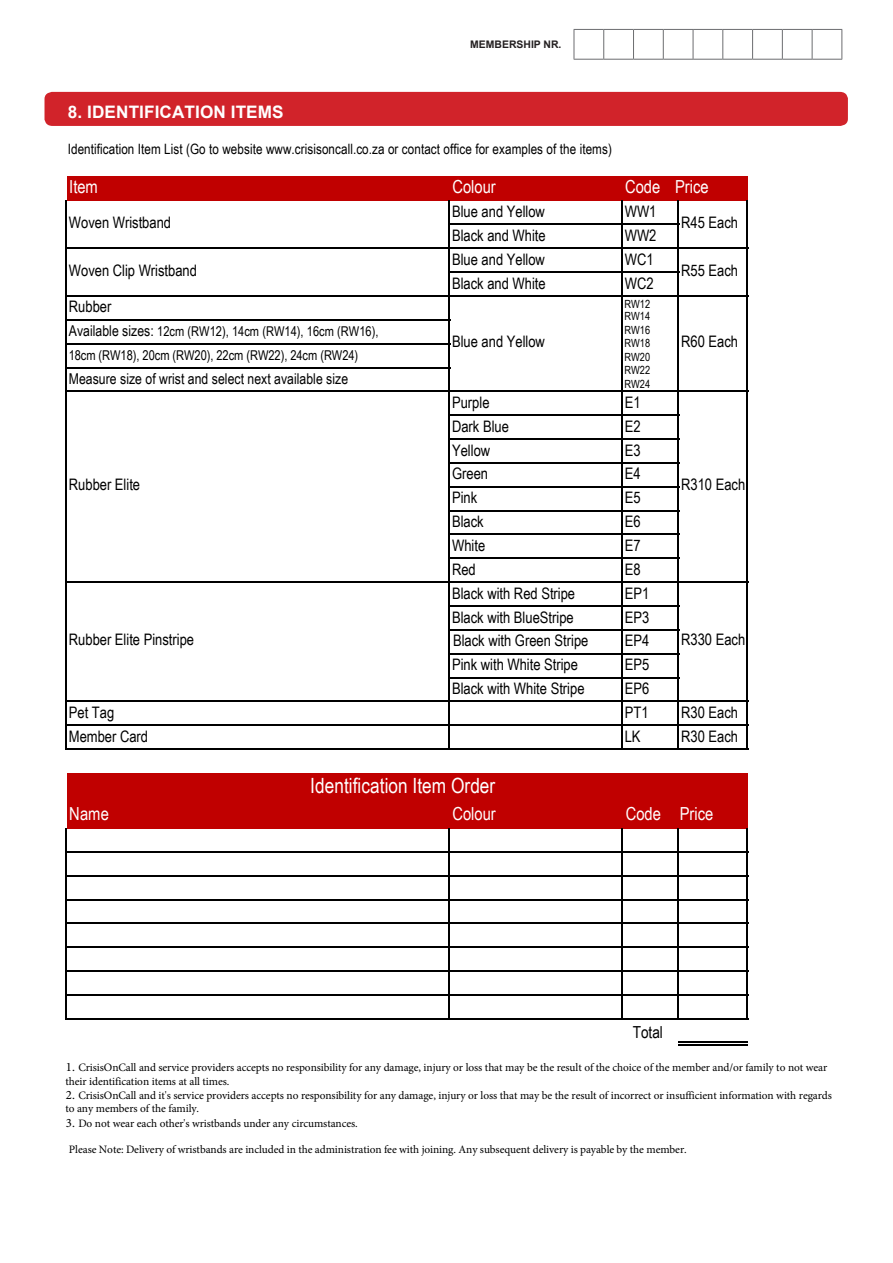
<style>
.page{position:relative;width:893px;height:1263px;background:#fff}
.page>*{position:absolute;margin:0;border:0;box-sizing:border-box;transform-origin:0 0}
.t1{font:21px "Arial Narrow";letter-spacing:.005em;color:#fff}
.t2{font:18px "Arial Narrow";color:#fff}
.t3{font:700 17.25px "Arial";letter-spacing:.005em;color:#fff}
.t4{font:16.5px "Arial Narrow";color:#000}
.t5{font:15.9px "Arial Narrow";color:#000}
.t6{font:15px "Arial Narrow";color:#000}
.t7{font:14.25px "Arial Narrow";letter-spacing:.005em;color:#000}
.t8{font:13.5px/23.9px "Arial Narrow";letter-spacing:-.005em;color:#000}
.t9{font:11.4px/13.4px "Minion Pro";letter-spacing:-.01em;color:#000}
.t10{font:11.25px/13.5px "Arial Narrow";color:#000;text-align:justify}
.t11{font:700 10.5px "Arial";color:#231f20}
.s1{font-style:inherit}
.s2{font-size:15px}
.s3{font-size:12.75px}
</style>
<div class="page">
<div style="left:45px;top:92px;width:803px;height:34px;background:#d1232a;border-radius:8px"></div>
<div style="left:67px;top:176px;width:681px;height:25px;background:#c00000"></div>
<div style="left:67px;top:773px;width:681px;height:55px;background:#c00000"></div>
<hr style="left:65px;top:201px;width:2px;height:549px;background:#000">
<hr style="left:449px;top:201px;width:1px;height:549px;background:#000">
<hr style="left:621px;top:201px;width:2px;height:549px;background:#000">
<hr style="left:678px;top:201px;width:1px;height:549px;background:#000">
<hr style="left:747px;top:201px;width:1px;height:549px;background:#000">
<hr style="left:65px;top:828px;width:2px;height:191px;background:#000">
<hr style="left:449px;top:828px;width:1px;height:191px;background:#000">
<hr style="left:621px;top:828px;width:2px;height:191px;background:#000">
<hr style="left:678px;top:828px;width:1px;height:191px;background:#000">
<hr style="left:747px;top:828px;width:1px;height:191px;background:#000">
<hr style="left:450px;top:224px;width:229px;height:1px;background:#000">
<hr style="left:67px;top:247px;width:681px;height:2px;background:#000">
<hr style="left:450px;top:271px;width:229px;height:2px;background:#000">
<hr style="left:67px;top:295px;width:681px;height:2px;background:#000">
<hr style="left:67px;top:319px;width:383px;height:2px;background:#000">
<hr style="left:67px;top:343px;width:383px;height:1px;background:#000">
<hr style="left:67px;top:367px;width:383px;height:1px;background:#000">
<hr style="left:67px;top:391px;width:681px;height:1px;background:#000">
<hr style="left:450px;top:414px;width:229px;height:2px;background:#000">
<hr style="left:450px;top:438px;width:229px;height:2px;background:#000">
<hr style="left:450px;top:462px;width:229px;height:2px;background:#000">
<hr style="left:450px;top:486px;width:229px;height:2px;background:#000">
<hr style="left:450px;top:510px;width:229px;height:1px;background:#000">
<hr style="left:450px;top:534px;width:229px;height:1px;background:#000">
<hr style="left:450px;top:557px;width:229px;height:2px;background:#000">
<hr style="left:67px;top:581px;width:681px;height:2px;background:#000">
<hr style="left:450px;top:605px;width:229px;height:2px;background:#000">
<hr style="left:450px;top:629px;width:229px;height:2px;background:#000">
<hr style="left:450px;top:653px;width:229px;height:1px;background:#000">
<hr style="left:450px;top:677px;width:229px;height:1px;background:#000">
<hr style="left:67px;top:701px;width:681px;height:1px;background:#000">
<hr style="left:67px;top:724px;width:681px;height:2px;background:#000">
<hr style="left:67px;top:748px;width:681px;height:2px;background:#000">
<hr style="left:67px;top:851px;width:681px;height:2px;background:#000">
<hr style="left:67px;top:875px;width:681px;height:1px;background:#000">
<hr style="left:67px;top:899px;width:681px;height:1px;background:#000">
<hr style="left:67px;top:923px;width:681px;height:1px;background:#000">
<hr style="left:67px;top:946px;width:681px;height:2px;background:#000">
<hr style="left:67px;top:970px;width:681px;height:2px;background:#000">
<hr style="left:67px;top:994px;width:681px;height:2px;background:#000">
<hr style="left:67px;top:1018px;width:681px;height:1px;background:#000">
<hr style="left:678px;top:1041px;width:70px;height:2px;background:#000">
<hr style="left:678px;top:1044px;width:70px;height:2px;background:#000">
<hr style="left:574px;top:29px;width:30px;height:1px;background:#6c6d70">
<svg style="left:574px;top:30px;width:1px;height:29px"></svg>
<hr style="left:574px;top:59px;width:30px;height:1px;background:#6c6d70">
<hr style="left:633px;top:29px;width:30px;height:1px;background:#6c6d70">
<svg style="left:603px;top:29px;width:31px;height:31px"></svg>
<hr style="left:633px;top:59px;width:30px;height:1px;background:#6c6d70">
<hr style="left:663px;top:29px;width:30px;height:1px;background:#6c6d70">
<svg style="left:663px;top:30px;width:1px;height:29px"></svg>
<hr style="left:663px;top:59px;width:30px;height:1px;background:#6c6d70">
<hr style="left:693px;top:29px;width:30px;height:1px;background:#6c6d70">
<svg style="left:693px;top:30px;width:1px;height:29px"></svg>
<hr style="left:693px;top:59px;width:30px;height:1px;background:#6c6d70">
<hr style="left:723px;top:29px;width:30px;height:1px;background:#6c6d70">
<svg style="left:722px;top:30px;width:1px;height:29px"></svg>
<hr style="left:723px;top:59px;width:30px;height:1px;background:#6c6d70">
<hr style="left:782px;top:29px;width:30px;height:1px;background:#6c6d70">
<svg style="left:752px;top:29px;width:31px;height:31px"></svg>
<hr style="left:782px;top:59px;width:30px;height:1px;background:#6c6d70">
<hr style="left:812px;top:29px;width:30px;height:1px;background:#6c6d70">
<svg style="left:812px;top:30px;width:1px;height:29px"></svg>
<svg style="left:841px;top:30px;width:1px;height:29px"></svg>
<hr style="left:812px;top:59px;width:30px;height:1px;background:#6c6d70">
<p class="t11" style="left:470px;top:37px;width:93px">MEMBERSHI<span class="s1">P NR.</span></p>
<h3 class="t3" style="left:68px;top:100px;width:217px"><span class="s1">8.</span> IDENTIFI<span class="s1">CATION</span> ITEMS</h3>
<p class="t7" style="left:68px;top:139px;width:546px">Identification Item List (Go to website www.crisisoncall.co.za or contact office for examples of the items)</p>
<h2 class="t2" style="left:69px;top:173px;width:30px">Item</h2>
<h2 class="t2" style="left:452px;top:173px;width:45px">Colour</h2>
<h2 class="t2" style="left:625px;top:173px;width:85px">Code Price</h2>
<h3 class="t5" style="left:452px;top:200px;width:94px">Blue and Yellow</h3>
<h3 class="t5" style="left:625px;top:200px;width:33px">WW1</h3>
<h3 class="t5" style="left:452px;top:224px;width:95px">Black and White</h3>
<h3 class="t5" style="left:625px;top:224px;width:33px">WW2</h3>
<h3 class="t5" style="left:452px;top:247px;width:94px">Blue and Yellow</h3>
<h3 class="t5" style="left:625px;top:247px;width:30px">WC1</h3>
<h3 class="t5" style="left:452px;top:271px;width:95px">Black and White</h3>
<h3 class="t5" style="left:625px;top:271px;width:30px">WC2</h3>
<h3 class="t5" style="left:69px;top:295px;width:44px">Rubber</h3>
<p class="t8" style="left:69px;top:319px;width:311px"><span class="s2">Available sizes:</span> 12cm (RW12), 14cm (RW14), 16cm (RW16),<br>18cm (RW18), 20cm (RW20), 22cm (RW22), 24cm (RW24)</p>
<h3 class="t6" style="left:69px;top:367px;width:281px">Measure size of wrist and select next available size</h3>
<h3 class="t5" style="left:452px;top:391px;width:39px">Purple</h3>
<h3 class="t5" style="left:625px;top:391px;width:17px">E1</h3>
<h3 class="t5" style="left:452px;top:414px;width:58px">Dark Blue</h3>
<h3 class="t5" style="left:625px;top:414px;width:17px">E2</h3>
<h3 class="t5" style="left:452px;top:438px;width:40px">Yellow</h3>
<h3 class="t5" style="left:625px;top:438px;width:17px">E3</h3>
<h3 class="t5" style="left:452px;top:462px;width:38px">Green</h3>
<h3 class="t5" style="left:625px;top:462px;width:17px">E4</h3>
<h3 class="t5" style="left:452px;top:486px;width:27px">Pink</h3>
<h3 class="t5" style="left:625px;top:486px;width:17px">E5</h3>
<h3 class="t5" style="left:452px;top:510px;width:33px">Black</h3>
<h3 class="t5" style="left:625px;top:510px;width:17px">E6</h3>
<h3 class="t5" style="left:452px;top:534px;width:35px">White</h3>
<h3 class="t5" style="left:625px;top:534px;width:17px">E7</h3>
<h3 class="t5" style="left:452px;top:557px;width:25px">Red</h3>
<h3 class="t5" style="left:625px;top:557px;width:17px">E8</h3>
<h3 class="t5" style="left:452px;top:581px;width:125px">Black with Red Stripe</h3>
<h3 class="t5" style="left:625px;top:581px;width:26px">EP1</h3>
<h3 class="t5" style="left:452px;top:605px;width:123px">Black with BlueStripe</h3>
<h3 class="t5" style="left:625px;top:605px;width:26px">EP3</h3>
<h3 class="t5" style="left:453px;top:629px;width:137px">Black with Green Stripe</h3>
<h3 class="t5" style="left:625px;top:629px;width:26px">EP4</h3>
<h3 class="t5" style="left:452px;top:653px;width:127px">Pink with White Stripe</h3>
<h3 class="t5" style="left:625px;top:653px;width:26px">EP5</h3>
<h3 class="t5" style="left:452px;top:677px;width:134px">Black with White Stripe</h3>
<h3 class="t5" style="left:625px;top:677px;width:26px">EP6</h3>
<h3 class="t5" style="left:69px;top:700px;width:47px">Pet Tag</h3>
<h3 class="t5" style="left:625px;top:701px;width:25px">PT1</h3>
<h3 class="t5" style="left:681px;top:700px;width:58px">R30 Each</h3>
<h3 class="t5" style="left:69px;top:724px;width:81px">Member Card</h3>
<h3 class="t5" style="left:625px;top:724px;width:17px">LK</h3>
<h3 class="t5" style="left:681px;top:724px;width:58px">R30 Each</h3>
<h3 class="t5" style="left:69px;top:211px;width:104px">Woven Wristband</h3>
<h3 class="t5" style="left:681px;top:211px;width:58px">R45 Each</h3>
<h3 class="t5" style="left:69px;top:258px;width:130px">Woven Clip Wristband</h3>
<h3 class="t5" style="left:681px;top:258px;width:58px">R55 Each</h3>
<p class="t10" style="left:625px;top:297px;width:27px">RW12</p>
<p class="t10" style="left:625px;top:309px;width:27px">RW14<br>RW16<br>RW18<br>RW20<br>RW22<br>RW24</p>
<h3 class="t5" style="left:452px;top:330px;width:94px">Blue and Yellow</h3>
<h3 class="t5" style="left:681px;top:330px;width:58px">R60 Each</h3>
<h3 class="t5" style="left:69px;top:473px;width:73px">Rubber Elite</h3>
<h3 class="t5" style="left:681px;top:473px;width:66px">R310 Each</h3>
<h3 class="t5" style="left:69px;top:628px;width:127px">Rubber Elite Pinstripe</h3>
<h3 class="t5" style="left:681px;top:628px;width:66px">R330 Each</h3>
<h1 class="t1" style="left:310px;top:770px;width:187px">Identification Item Order</h1>
<h2 class="t2" style="left:69px;top:801px;width:41px">Name</h2>
<h2 class="t2" style="left:452px;top:801px;width:45px">Colour</h2>
<h2 class="t2" style="left:626px;top:800px;width:89px">Code Price</h2>
<h3 class="t4" style="left:633px;top:1020px;width:32px">Total</h3>
<p class="t9" style="left:65px;top:1061px;width:763px"><span class="s3">1.</span> CrisisOnCall and service providers accepts no responsibility for any damage, injury or loss that may be the result of the choice of the member and/or family to not wear their identification items at all times.</p>
<p class="t9" style="left:65px;top:1089px;width:768px"><span class="s3">2.</span> CrisisOnCall and it's service providers accepts no responsibility for any damage, injury or loss that may be the result of incorrect or insufficient information with regards to any members of the family.</p>
<p class="t9" style="left:66px;top:1116px;width:293px"><span class="s3">3.</span> Do not wear each other's wristbands under any circumstances.</p>
<p class="t9" style="left:69px;top:1143px;width:619px">Please Note: Delivery of wristbands are included in the administration fee with joining. Any subsequent delivery is payable by the member.</p>
</div>
